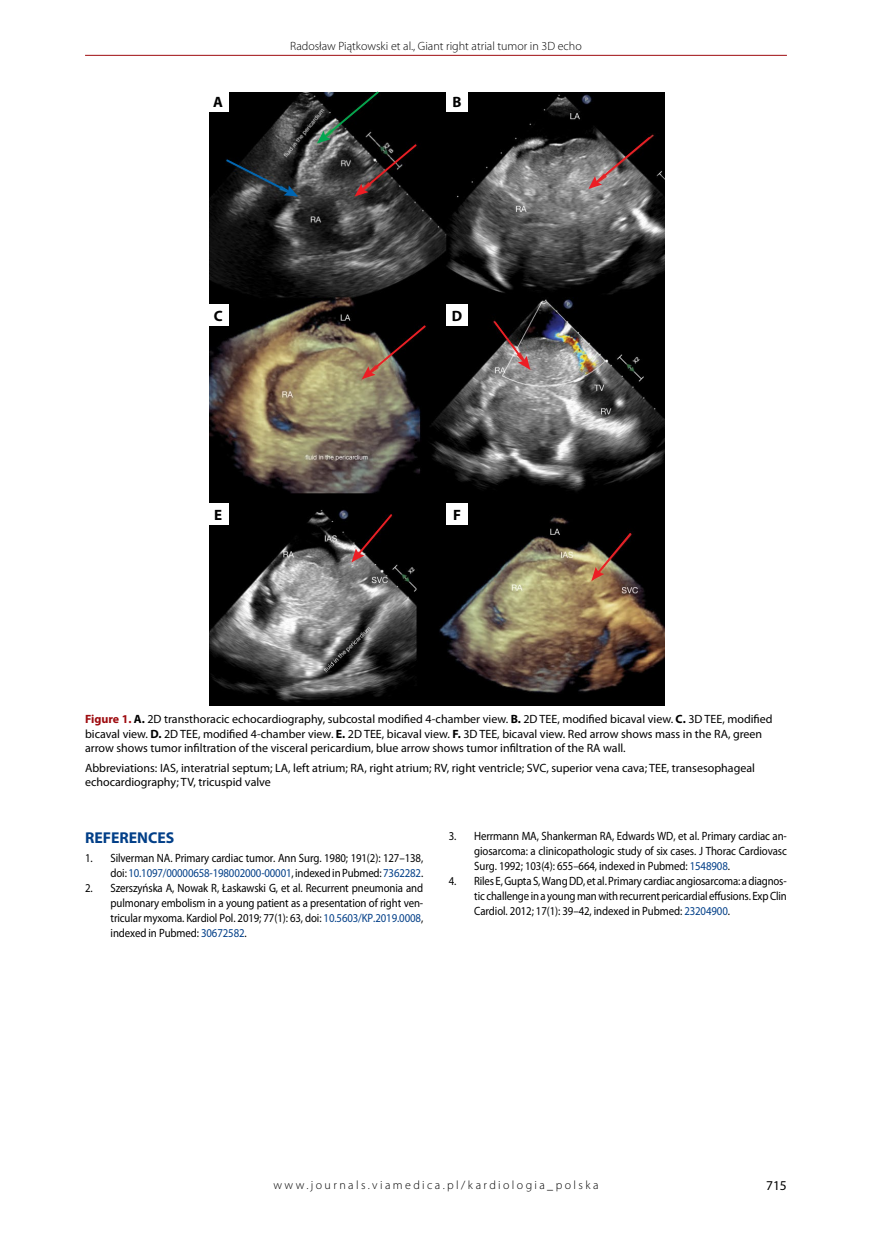
<style>
.page{position:relative;width:872px;height:1234px;background:#fff}
.page>*{position:absolute;margin:0;border:0;box-sizing:border-box;transform-origin:0 0}
.t1{font:700 15.75px "Myriad Pro";color:#023f88}
.t2{font:700 15px "Myriad Pro";color:#000}
.t3{font:13.5px "Myriad Pro";color:#000}
.t4{font:12px/15px "Myriad Pro";color:#000;text-align:justify;scale:.9 1}
.t5{font:12px/14.4px "Myriad Pro";color:#000}
.t6{font:300 12px "Myriad Pro";letter-spacing:.005em;color:#000}
.t7{font:300 12px "Myriad Pro";letter-spacing:.2em;color:#000}
.s1{font-weight:700;color:#9e0b0f}
.s2{font-weight:700}
.s3{color:#023f88}
</style>
<div class="page">
<hr style="left:85px;top:55px;width:702px;height:1px;background:#9e0b0f">
<img style="left:209px;top:92px;width:455px;height:613px">
<div style="left:207px;top:90px;width:22px;height:22px;background:#fff"></div>
<div style="left:446px;top:90px;width:22px;height:22px;background:#fff"></div>
<div style="left:207px;top:304px;width:22px;height:22px;background:#fff"></div>
<div style="left:446px;top:304px;width:22px;height:22px;background:#fff"></div>
<div style="left:207px;top:503px;width:22px;height:22px;background:#fff"></div>
<div style="left:446px;top:503px;width:22px;height:22px;background:#fff"></div>
<svg style="left:317px;top:91px;width:101px;height:105px;background:#272725"></svg>
<svg style="left:225px;top:158px;width:73px;height:38px;background:#242c32"></svg>
<svg style="left:588px;top:135px;width:64px;height:54px;background:#554848"></svg>
<svg style="left:362px;top:324px;width:65px;height:55px;background:#403128"></svg>
<svg style="left:492px;top:320px;width:38px;height:49px;background:#594646"></svg>
<svg style="left:352px;top:512px;width:42px;height:50px;background:#1e0e0e"></svg>
<svg style="left:591px;top:531px;width:41px;height:49px;background:#4e382b"></svg>
<p class="t6" style="left:290px;top:39px;width:293px">Radosław Piątkowski et al., Giant right atrial tumor in 3D echo</p>
<p class="t2" style="left:213px;top:92px;width:11px">A</p>
<p class="t2" style="left:452px;top:92px;width:11px">B</p>
<p class="t2" style="left:214px;top:306px;width:10px">C</p>
<p class="t2" style="left:452px;top:306px;width:12px">D</p>
<p class="t2" style="left:214px;top:505px;width:10px">E</p>
<p class="t2" style="left:453px;top:505px;width:9px">F</p>
<p class="t5" style="left:85px;top:711px;width:689px"><span class="s1">Figure 1.</span> <span class="s2">A.</span> 2D transthoracic echocardiography, subcostal modified 4-chamber view. <span class="s2">B.</span> 2D TEE, modified bicaval view. <span class="s2">C.</span> 3D TEE, modified bicaval view. <span class="s2">D.</span> 2D TEE, modified 4-chamber view. <span class="s2">E.</span> 2D TEE, bicaval view. <span class="s2">F.</span> 3D TEE, bicaval view. Red arrow shows mass in the RA, green arrow shows tumor infiltration of the visceral pericardium, blue arrow shows tumor infiltration of the RA wall.</p>
<p class="t5" style="left:85px;top:760px;width:671px">Abbreviations: IAS, interatrial septum; LA, left atrium; RA, right atrium; RV, right ventricle; SVC, superior vena cava; TEE, transesophageal echocardiography; TV, tricuspid valve</p>
<h1 class="t1" style="left:85px;top:826px;width:91px">REFERENCES</h1>
<p class="t4" style="left:85px;top:850px;width:377px;text-align:right">1. Silverman NA. Primary cardiac tumor. Ann Surg. 1980; 191(2): 127–138, doi: <span class="s3">10.1097/00000658-198002000-00001</span>, indexed in Pubmed: <span class="s3">7362282</span>.</p>
<p class="t4" style="left:111px;top:880px;width:349px;text-indent:-26px">2. Szerszyńska A, Nowak R, Łaskawski G, et al. Recurrent pneumonia and pulmonary embolism in a young patient as a presentation of right ven&shy;tricular myxoma. Kardiol Pol. 2019; 77(1): 63, doi: <span class="s3">10.5603/KP.2019.0008</span>, indexed in Pubmed: <span class="s3">30672582</span>.</p>
<p class="t4" style="left:474px;top:827px;width:349px;text-indent:-26px">3. Herrmann MA, Shankerman RA, Edwards WD, et al. Primary cardiac an&shy;giosarcoma: a clinicopathologic study of six cases. J Thorac Cardiovasc Surg. 1992; 103(4): 655–664, indexed in Pubmed: <span class="s3">1548908</span>.</p>
<p class="t4" style="left:474px;top:872px;width:349px;text-indent:-26px">4. Riles E, Gupta S, Wang DD, et al. Primary cardiac angiosarcoma: a diagnos&shy;tic challenge in a young man with recurrent pericardial effusions. Exp Clin Cardiol. 2012; 17(1): 39–42, indexed in Pubmed: <span class="s3">23204900</span>.</p>
<p class="t7" style="left:273px;top:1176px;width:327px">www.journals.viamedica.pl/kardiologia_polska</p>
<p class="t3" style="left:766px;top:1176px;width:22px">715</p>
</div>
